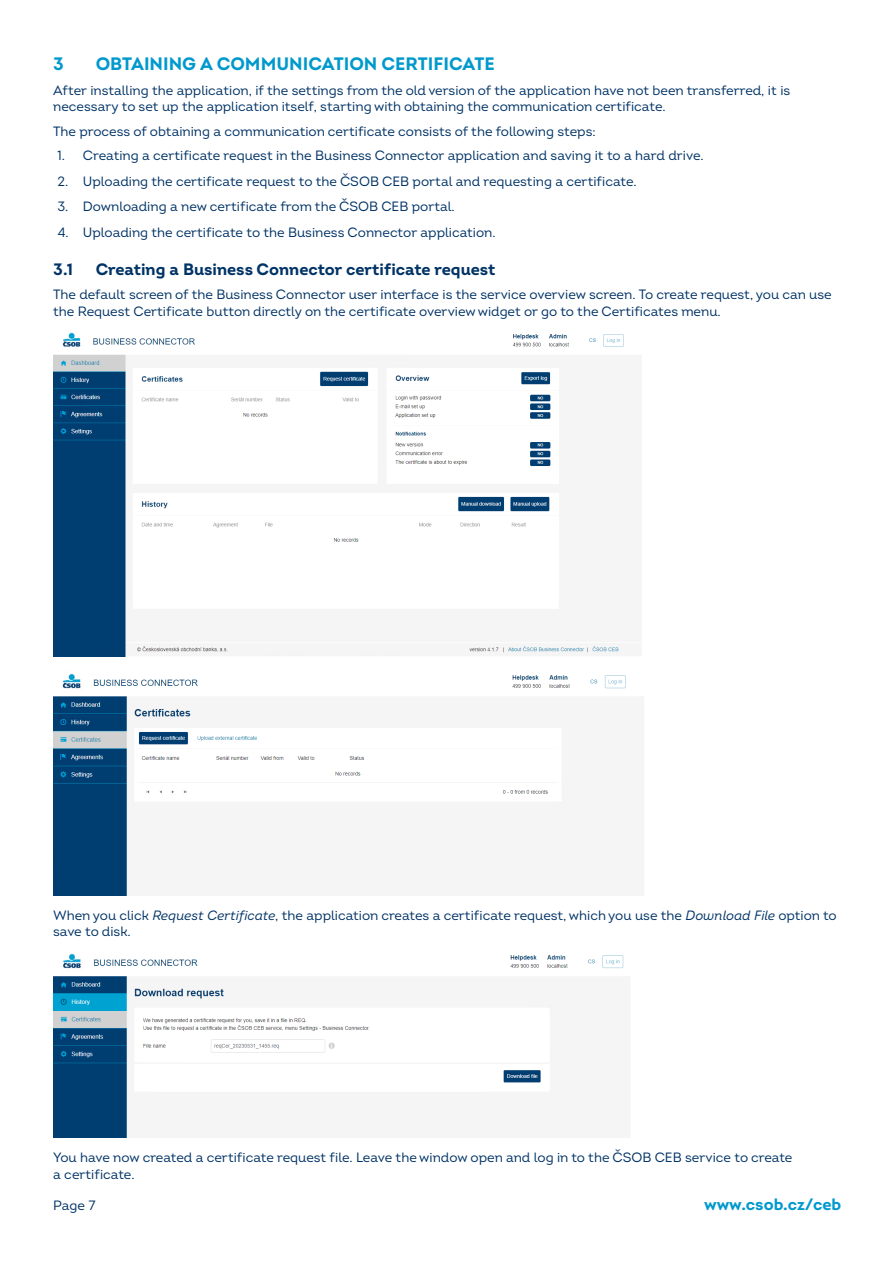
<style>
.page{position:relative;width:893px;height:1263px;background:#fff}
.page>*{position:absolute;margin:0;border:0;box-sizing:border-box;transform-origin:0 0}
.nadpis_x{font:700 18px "Intro";color:#0099cd}
.podnadpis_x_x{font:700 16.5px "Intro";color:#036}
.t1{font:700 16.5px "Intro";color:#0099cd}
.normal_text{font:13.5px/16.2px "Intro";color:#036}
.normal_text_odrazky{font:13.5px "Intro";color:#036}
.s1{font-style:italic}
</style>
<div class="page">
<img style="left:53px;top:332px;width:571px;height:324px">
<img style="left:53px;top:674px;width:573px;height:221px">
<img style="left:53px;top:954px;width:571px;height:184px">
<p class="nadpis_x" style="left:53px;top:52px;width:12px">3</p>
<p class="nadpis_x" style="left:96px;top:52px;width:401px">OBTAINING A COMMUNICATION CERTIFICATE</p>
<p class="normal_text" style="left:53px;top:82px;width:739px">After installing the application, if the settings from the old version of the application have not been transferred, it is necessary to set up the application itself, starting with obtaining the communication certificate.</p>
<p class="normal_text" style="left:53px;top:123px;width:544px">The process of obtaining a communication certificate consists of the following steps:</p>
<p class="normal_text_odrazky" style="left:57px;top:147px;width:648px">1. Creating a certificate request in the Business Connector application and saving it to a hard drive.</p>
<p class="normal_text_odrazky" style="left:57px;top:173px;width:581px">2. Uploading the certificate request to the ČSOB CEB portal and requesting a certificate.</p>
<p class="normal_text_odrazky" style="left:57px;top:199px;width:399px">3. Downloading a new certificate from the ČSOB CEB portal.</p>
<p class="normal_text_odrazky" style="left:57px;top:224px;width:440px">4. Uploading the certificate to the Business Connector application.</p>
<p class="podnadpis_x_x" style="left:53px;top:258px;width:21px">3.1</p>
<p class="podnadpis_x_x" style="left:96px;top:258px;width:401px">Creating a Business Connector certificate request</p>
<p class="normal_text" style="left:53px;top:287px;width:780px">The default screen of the Business Connector user interface is the service overview screen. To create request, you can use the Request Certificate button directly on the certificate overview widget or go to the Certificates menu.</p>
<p class="normal_text" style="left:53px;top:907px;width:785px">When you click <span class="s1">Request Certificate</span>, the application creates a certificate request, which you use the <span class="s1">Download File</span> option to save to disk.</p>
<p class="normal_text" style="left:53px;top:1149px;width:741px">You have now created a certificate request file. Leave the window open and log in to the ČSOB CEB service to create a certificate.</p>
<p class="normal_text" style="left:53px;top:1197px;width:44px">Page 7</p>
<p class="t1" style="left:704px;top:1194px;width:139px">www.csob.cz/ceb</p>
</div>
